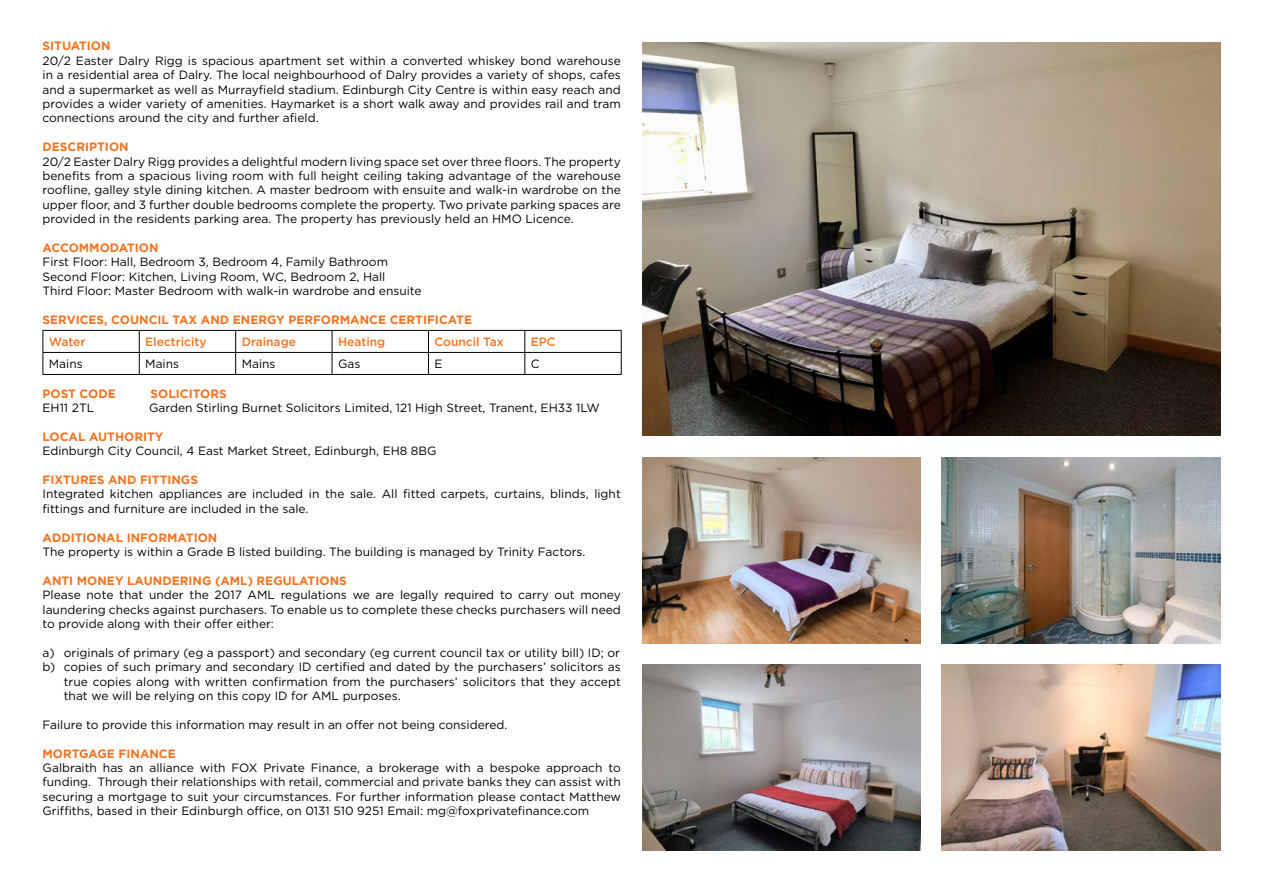
<style>
.page{position:relative;width:1263px;height:893px;background:#fff}
.page>*{position:absolute;margin:0;border:0;box-sizing:border-box;transform-origin:0 0}
.t1{font:12px/14.4px "Gotham";color:#000;text-align:justify}
.t2{font:700 12px "Gotham";color:#f37321}
.t3{font:500 12px "Gotham";color:#f37321}
</style>
<div class="page">
<hr style="left:43px;top:330px;width:96px;height:1px;background:#000">
<hr style="left:139px;top:330px;width:97px;height:1px;background:#000">
<hr style="left:236px;top:330px;width:96px;height:1px;background:#000">
<hr style="left:332px;top:330px;width:96px;height:1px;background:#000">
<hr style="left:428px;top:330px;width:97px;height:1px;background:#000">
<hr style="left:525px;top:330px;width:97px;height:1px;background:#000">
<hr style="left:43px;top:352px;width:96px;height:1px;background:#000">
<svg style="left:43px;top:331px;width:1px;height:43px"></svg>
<hr style="left:139px;top:352px;width:97px;height:1px;background:#000">
<svg style="left:139px;top:331px;width:1px;height:43px"></svg>
<hr style="left:236px;top:352px;width:96px;height:1px;background:#000">
<svg style="left:235px;top:331px;width:1px;height:43px"></svg>
<hr style="left:332px;top:352px;width:96px;height:1px;background:#000">
<svg style="left:332px;top:331px;width:1px;height:43px"></svg>
<hr style="left:428px;top:352px;width:97px;height:1px;background:#000">
<svg style="left:428px;top:331px;width:1px;height:43px"></svg>
<hr style="left:525px;top:352px;width:97px;height:1px;background:#000">
<svg style="left:524px;top:331px;width:1px;height:43px"></svg>
<svg style="left:621px;top:331px;width:1px;height:43px"></svg>
<hr style="left:43px;top:374px;width:96px;height:1px;background:#000">
<hr style="left:139px;top:374px;width:97px;height:1px;background:#000">
<hr style="left:236px;top:374px;width:96px;height:1px;background:#000">
<hr style="left:332px;top:374px;width:96px;height:1px;background:#000">
<hr style="left:428px;top:374px;width:97px;height:1px;background:#000">
<hr style="left:525px;top:374px;width:97px;height:1px;background:#000">
<img style="left:642px;top:43px;width:578px;height:393px">
<img style="left:642px;top:457px;width:279px;height:186px">
<img style="left:942px;top:457px;width:278px;height:186px">
<img style="left:642px;top:664px;width:279px;height:186px">
<img style="left:942px;top:664px;width:278px;height:186px">
<p class="t2" style="left:43px;top:39px;width:70px">SITUATION</p>
<p class="t1" style="left:43px;top:53px;width:580px">20/2 Easter Dalry Rigg is spacious apartment set within a converted whiskey bond warehouse in a residential area of Dalry. The local neighbourhood of Dalry provides a variety of shops, cafes and a supermarket as well as Murrayfield stadium. Edinburgh City Centre is within easy reach and provides a wider variety of amenities. Haymarket is a short walk away and provides rail and tram connections around the city and further afield.</p>
<p class="t2" style="left:43px;top:140px;width:88px">DESCRIPTION</p>
<p class="t1" style="left:43px;top:154px;width:580px">20/2 Easter Dalry Rigg provides a delightful modern living space set over three floors. The property benefits from a spacious living room with full height ceiling taking advantage of the warehouse roofline, galley style dining kitchen. A master bedroom with ensuite and walk-in wardrobe on the upper floor, and 3 further double bedrooms complete the property. Two private parking spaces are provided in the residents parking area. The property has previously held an HMO Licence.</p>
<p class="t2" style="left:43px;top:241px;width:118px">ACCOMMODATION</p>
<p class="t1" style="left:43px;top:255px;width:347px">First Floor: Hall, Bedroom 3, Bedroom 4, Family Bathroom</p>
<p class="t1" style="left:43px;top:269px;width:344px">Second Floor: Kitchen, Living Room, WC, Bedroom 2, Hall</p>
<p class="t1" style="left:43px;top:284px;width:381px">Third Floor: Master Bedroom with walk-in wardrobe and ensuite</p>
<p class="t2" style="left:43px;top:313px;width:431px">SERVICES, COUNCIL TAX AND ENERGY PERFORMANCE CERTIFICATE</p>
<p class="t3" style="left:49px;top:335px;width:38px">Water</p>
<p class="t3" style="left:145px;top:335px;width:63px">Electricity</p>
<p class="t3" style="left:242px;top:335px;width:56px">Drainage</p>
<p class="t3" style="left:338px;top:335px;width:49px">Heating</p>
<p class="t3" style="left:434px;top:335px;width:71px">Council Tax</p>
<p class="t3" style="left:531px;top:335px;width:26px">EPC</p>
<p class="t1" style="left:49px;top:357px;width:35px">Mains</p>
<p class="t1" style="left:145px;top:357px;width:35px">Mains</p>
<p class="t1" style="left:242px;top:357px;width:35px">Mains</p>
<p class="t1" style="left:338px;top:357px;width:24px">Gas</p>
<p class="t1" style="left:434px;top:357px;width:10px">E</p>
<p class="t1" style="left:531px;top:357px;width:10px">C</p>
<p class="t2" style="left:43px;top:386px;width:75px">POST CODE</p>
<p class="t2" style="left:151px;top:386px;width:78px">SOLICITORS</p>
<p class="t1" style="left:43px;top:400px;width:53px">EH11 2TL</p>
<p class="t1" style="left:149px;top:400px;width:452px">Garden Stirling Burnet Solicitors Limited, 121 High Street, Tranent, EH33 1LW</p>
<p class="t2" style="left:43px;top:430px;width:122px">LOCAL AUTHORITY</p>
<p class="t1" style="left:43px;top:444px;width:396px">Edinburgh City Council, 4 East Market Street, Edinburgh, EH8 8BG</p>
<p class="t2" style="left:43px;top:473px;width:157px">FIXTURES AND FITTINGS</p>
<p class="t1" style="left:43px;top:487px;width:580px">Integrated kitchen appliances are included in the sale. All fitted carpets, curtains, blinds, light fittings and furniture are included in the sale.</p>
<p class="t2" style="left:43px;top:530px;width:176px">ADDITIONAL INFORMATION</p>
<p class="t1" style="left:43px;top:544px;width:544px">The property is within a Grade B listed building. The building is managed by Trinity Factors.</p>
<p class="t2" style="left:43px;top:574px;width:306px">ANTI MONEY LAUNDERING (AML) REGULATIONS</p>
<p class="t1" style="left:43px;top:588px;width:580px">Please note that under the 2017 AML regulations we are legally required to carry out money laundering checks against purchasers. To enable us to complete these checks purchasers will need to provide along with their offer either:</p>
<p class="t1" style="left:43px;top:645px;width:579px">a) originals of primary (eg a passport) and secondary (eg current council tax or utility bill) ID; or</p>
<p class="t1" style="left:64px;top:660px;width:559px;text-indent:-21px">b) copies of such primary and secondary ID certified and dated by the purchasers’ solicitors as true copies along with written confirmation from the purchasers’ solicitors that they accept that we will be relying on this copy ID for AML purposes.</p>
<p class="t1" style="left:43px;top:717px;width:466px">Failure to provide this information may result in an offer not being considered.</p>
<p class="t2" style="left:43px;top:746px;width:135px">MORTGAGE FINANCE</p>
<p class="t1" style="left:43px;top:760px;width:580px">Galbraith has an alliance with FOX Private Finance, a brokerage with a bespoke approach to funding. Through their relationships with retail, commercial and private banks they can assist with securing a mortgage to suit your circumstances. For further information please contact Matthew Griffiths, based in their Edinburgh office, on 0131 510 9251 Email: mg@foxprivatefinance.com</p>
</div>
